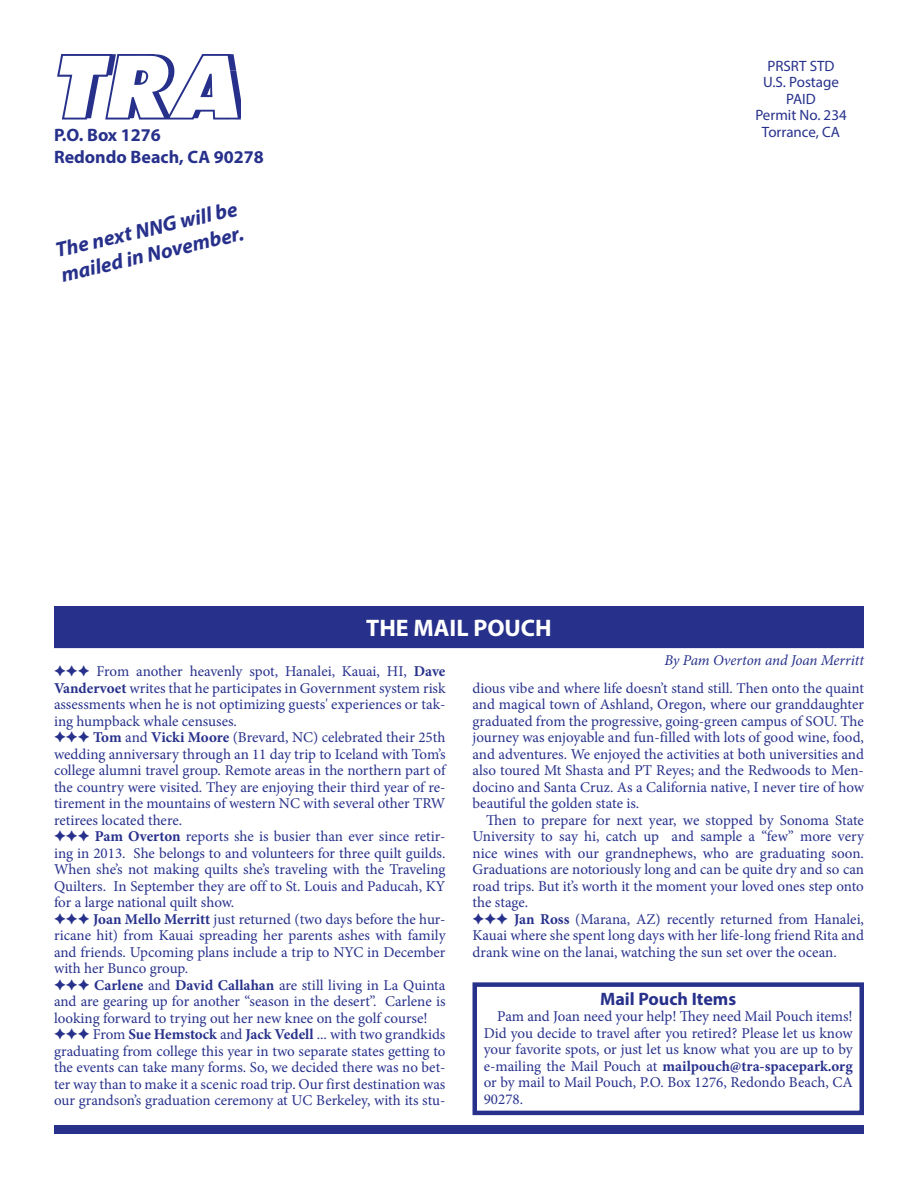
<style>
.page{position:relative;width:918px;height:1188px;background:#fff}
.page>*{position:absolute;margin:0;border:0;box-sizing:border-box;transform-origin:0 0}
.t1{font:700 24px "Myriad Pro";color:#fff}
.t2{font:italic 700 21px/25.2px "Myriad Pro";color:#27318b}
.t3{font:700 18px/21.6px "Myriad Pro";color:#27318b}
.t4{font:15px/16.5px "Minion Pro";letter-spacing:-.005em;color:#27318b}
.t5{font:15px/16.5px "Myriad Pro";color:#27318b;text-align:center}
.t6{font:italic 15px "Minion Pro";letter-spacing:-.01em;color:#27318b}
.s1{font-weight:700}
</style>
<div class="page">
<svg style="left:57px;top:54px;width:184px;height:66px"></svg>
<div style="left:54px;top:1125px;width:810px;height:9px;background:#27318b"></div>
<div style="left:54px;top:606px;width:810px;height:42px;background:#27318b"></div>
<div style="left:472px;top:982px;width:392px;height:133px;border:4px solid #27318b"></div>
<p class="t3" style="left:54px;top:124px;width:211px">P.O. Box 1276<br>Redondo Beach, CA 90278</p>
<p class="t2" style="left:53px;top:237px;width:188px;rotate:-13deg">The next NNG will be mailed in November.</p>
<p class="t5" style="left:755px;top:57px;width:93px">PRSRT STD<br>U.S. Postage<br>PAID<br>Permit No. 234<br>Torrance, CA</p>
<p class="t1" style="left:366px;top:612px;width:187px">THE MAIL POUCH</p>
<p class="t4" style="left:54px;top:664px;width:393px">✦✦✦ From another heavenly spot, Hanalei, Kauai, HI, <span class="s1">Dave Vandervoet</span> writes that he participates in Government system risk assessments when he is not optimizing guests' experiences or tak&shy;ing humpback whale censuses.<br>✦✦✦ <span class="s1">Tom</span> and <span class="s1">Vicki Moore</span> (Brevard, NC) celebrated their 25th wedding anniversary through an 11 day trip to Iceland with Tom’s college alumni travel group. Remote areas in the northern part of the country were visited. They are enjoying their third year of re&shy;tirement in the mountains of western NC with several other TRW retirees located there.<br>✦✦✦ <span class="s1">Pam Overton</span> reports she is busier than ever since retir&shy;ing in 2013. She belongs to and volunteers for three quilt guilds.<br>When she’s not making quilts she’s traveling with the Traveling Quilters. In September they are off to St. Louis and Paducah, KY for a large national quilt show.<br>✦✦✦ <span class="s1">Joan Mello Merritt</span> just returned (two days before the hur&shy;ricane hit) from Kauai spreading her parents ashes with family and friends. Upcoming plans include a trip to NYC in December with her Bunco group.<br>✦✦✦ <span class="s1">Carlene</span> and <span class="s1">David Callahan</span> are still living in La Quinta and are gearing up for another “season in the desert”. Carlene is looking forward to trying out her new knee on the golf course! ✦✦✦ From <span class="s1">Sue Hemstock</span> and <span class="s1">Jack Vedell</span> ... with two grandkids graduating from college this year in two separate states getting to the events can take many forms. So, we decided there was no bet&shy;ter way than to make it a scenic road trip. Our first destination was our grandson’s graduation ceremony at UC Berkeley, with its stu-</p>
<p class="t6" style="left:664px;top:650px;width:201px">By Pam Overton and Joan Merritt</p>
<p class="t4" style="left:473px;top:680px;width:393px">dious vibe and where life doesn’t stand still. Then onto the quaint</p>
<p class="t4" style="left:473px;top:696px;width:393px">and magical town of Ashland, Oregon, where our granddaughter</p>
<p class="t4" style="left:473px;top:713px;width:393px">graduated from the progressive, going-green campus of SOU. The</p>
<p class="t4" style="left:473px;top:729px;width:393px">journey was enjoyable and fun-filled with lots of good wine, food,</p>
<p class="t4" style="left:473px;top:746px;width:393px">and adventures. We enjoyed the activities at both universities and</p>
<p class="t4" style="left:473px;top:762px;width:393px">also toured Mt Shasta and PT Reyes; and the Redwoods to Men-</p>
<p class="t4" style="left:473px;top:779px;width:393px">docino and Santa Cruz. As a California native, I never tire of how</p>
<p class="t4" style="left:473px;top:795px;width:168px">beautiful the golden state is.</p>
<p class="t4" style="left:486px;top:812px;width:379px">Then to prepare for next year, we stopped by Sonoma State</p>
<p class="t4" style="left:473px;top:828px;width:393px">University to say hi, catch up and sample a “few” more very</p>
<p class="t4" style="left:473px;top:845px;width:393px">nice wines with our grandnephews, who are graduating soon.</p>
<p class="t4" style="left:473px;top:861px;width:393px">Graduations are notoriously long and can be quite dry and so can</p>
<p class="t4" style="left:473px;top:878px;width:393px">road trips. But it’s worth it the moment your loved ones step onto</p>
<p class="t4" style="left:473px;top:894px;width:57px">the stage.</p>
<p class="t4" style="left:473px;top:911px;width:393px">✦✦✦ <span class="s1">Jan Ross</span> (Marana, AZ) recently returned from Hanalei,</p>
<p class="t4" style="left:473px;top:927px;width:393px">Kauai where she spent long days with her life-long friend Rita and</p>
<p class="t4" style="left:473px;top:944px;width:366px">drank wine on the lanai, watching the sun set over the ocean.</p>
<p class="t3" style="left:600px;top:987px;width:138px">Mail Pouch Items</p>
<p class="t4" style="left:484px;top:1008px;width:371px;text-align:justify;text-indent:14px">Pam and Joan need your help! They need Mail Pouch items!<br>Did you decide to travel after you retired? Please let us know your favorite spots, or just let us know what you are up to by e-mailing the Mail Pouch at <span class="s1">mailpouch@tra-spacepark.org </span>or by mail to Mail Pouch, P.O. Box 1276, Redondo Beach, CA 90278.</p>
</div>
